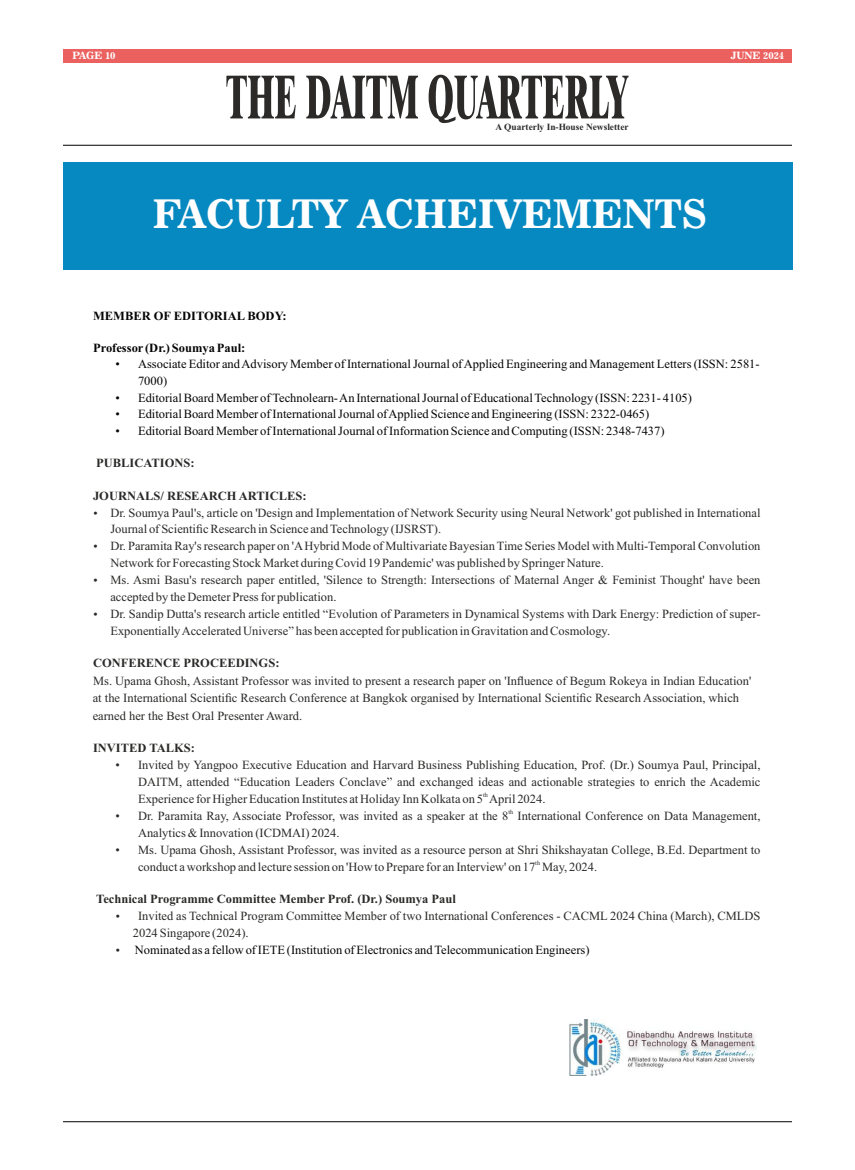
<style>
.page{position:relative;width:855px;height:1170px;background:#fff}
.page>*{position:absolute;margin:0;border:0;box-sizing:border-box;transform-origin:0 0}
.t1{font:39.25px "News 706 BT Bold C";color:#fefefe}
.t2{font:12.5px/16.9px "Times New Roman";color:#2b2a29}
.t3{font:12.5px/16.6px "Times New Roman";color:#050505}
.t4{font:700 12.5px "Times New Roman";color:#2b2a29}
.t5{font:700 12.5px "Times New Roman";color:#050505}
.t6{font:10px "News 706 BT Bold C";color:#fefefe}
.t7{font:700 9.38px "Times New Roman";color:#2b2a29}
.t8{font:6.25px "Times New Roman";color:#2b2a29}
</style>
<div class="page">
<div style="left:63px;top:162px;width:729px;height:107px;background:#0689c0"></div>
<img style="left:570px;top:1020px;width:186px;height:55px">
<div style="left:63px;top:49px;width:729px;height:13px;background:#eb615f"></div>
<svg style="left:226px;top:75px;width:403px;height:49px"></svg>
<hr style="left:63px;top:145px;width:729px;height:1px;background:#000">
<hr style="left:63px;top:1121px;width:729px;height:1px;background:#000">
<p class="t6" style="left:72px;top:52px;width:45px">PAGE 10</p>
<p class="t6" style="left:731px;top:52px;width:55px">JUNE 2024</p>
<p class="t7" style="left:496px;top:124px;width:135px">A Quarterly In-House Newsletter</p>
<h1 class="t1" style="left:153px;top:198px;width:556px">FACULTY ACHEIVEMENTS</h1>
<p class="t5" style="left:93px;top:312px;width:195px">MEMBER OF EDITORIAL BODY:</p>
<p class="t5" style="left:93px;top:343px;width:154px">Professor (Dr.) Soumya Paul:</p>
<p class="t3" style="left:138px;top:357px;width:623px;text-indent:-22px">• Associate Editor and Advisory Member of International Journal of Applied Engineering and Management Letters (ISSN: 2581-<br>7000)</p>
<p class="t3" style="left:116px;top:390px;width:578px">• Editorial Board Member of Technolearn- An International Journal of Educational Technology (ISSN: 2231- 4105)</p>
<p class="t3" style="left:116px;top:407px;width:535px">• Editorial Board Member of International Journal of Applied Science and Engineering (ISSN: 2322-0465)</p>
<p class="t3" style="left:116px;top:424px;width:551px">• Editorial Board Member of International Journal of Information Science and Computing (ISSN: 2348-7437)</p>
<p class="t4" style="left:96px;top:459px;width:100px">PUBLICATIONS:</p>
<p class="t4" style="left:93px;top:491px;width:215px">JOURNALS/ RESEARCH ARTICLES:</p>
<p class="t2" style="left:110px;top:505px;width:652px">Dr. Soumya Paul's, article on 'Design and Implementation of Network Security using Neural Network' got published in International Journal of Scientific Research in Science and Technology (IJSRST).<br>Dr. Paramita Ray's research paper on 'AHybrid Mode of Multivariate Bayesian Time Series Model with Multi-Temporal Convolution Network for Forecasting Stock Market during Covid 19 Pandemic' was published by Springer Nature.<br>Ms. Asmi Basu's research paper entitled, 'Silence to Strength: Intersections of Maternal Anger &amp; Feminist Thought' have been accepted by the Demeter Press for publication.<br>Dr. Sandip Dutta's research article entitled “Evolution of Parameters in Dynamical Systems with Dark Energy: Prediction of super-Exponentially Accelerated Universe” has been accepted for publication in Gravitation and Cosmology.</p>
<p class="t4" style="left:93px;top:659px;width:188px">CONFERENCE PROCEEDINGS:</p>
<p class="t2" style="left:93px;top:673px;width:660px;line-height:17.5px">Ms. Upama Ghosh, Assistant Professor was invited to present a research paper on 'Influence of Begum Rokeya in Indian Education' at the International Scientific Research Conference at Bangkok organised by International Scientific Research Association, which earned her the Best Oral Presenter Award.</p>
<p class="t4" style="left:93px;top:744px;width:103px">INVITED TALKS:</p>
<p class="t2" style="left:116px;top:758px;width:647px;text-align:right">• Invited by Yangpoo Executive Education and Harvard Business Publishing Education, Prof. (Dr.) Soumya Paul, Principal,<br>DAITM, attended “Education Leaders Conclave” and exchanged ideas and actionable strategies to enrich the Academic</p>
<p class="t8" style="left:483px;top:793px;width:6px">th</p>
<p class="t2" style="left:138px;top:792px;width:409px">Experience for Higher Education Institutes at Holiday Inn Kolkata on 5 April 2024.</p>
<p class="t8" style="left:508px;top:810px;width:6px">th</p>
<p class="t2" style="left:138px;top:809px;width:624px;text-indent:-22px">• Dr. Paramita Ray, Associate Professor, was invited as a speaker at the 8 International Conference on Data Management,<br>Analytics &amp; Innovation (ICDMAI) 2024.</p>
<p class="t2" style="left:116px;top:843px;width:646px">• Ms. Upama Ghosh, Assistant Professor, was invited as a resource person at Shri Shikshayatan College, B.Ed. Department to</p>
<p class="t8" style="left:535px;top:860px;width:6px">th</p>
<p class="t2" style="left:138px;top:860px;width:461px">conduct a workshop and lecture session on 'How to Prepare for an Interview' on 17 May, 2024.</p>
<p class="t4" style="left:96px;top:895px;width:361px">Technical Programme Committee Member Prof. (Dr.) Soumya Paul</p>
<p class="t2" style="left:133px;top:909px;width:629px;text-indent:5px">Invited as Technical Program Committee Member of two International Conferences - CACML 2024 China (March), CMLDS<br>2024 Singapore (2024).</p>
<p class="t3" style="left:135px;top:943px;width:456px">Nominated as a fellow of IETE (Institution of Electronics and Telecommunication Engineers)</p>
</div>
